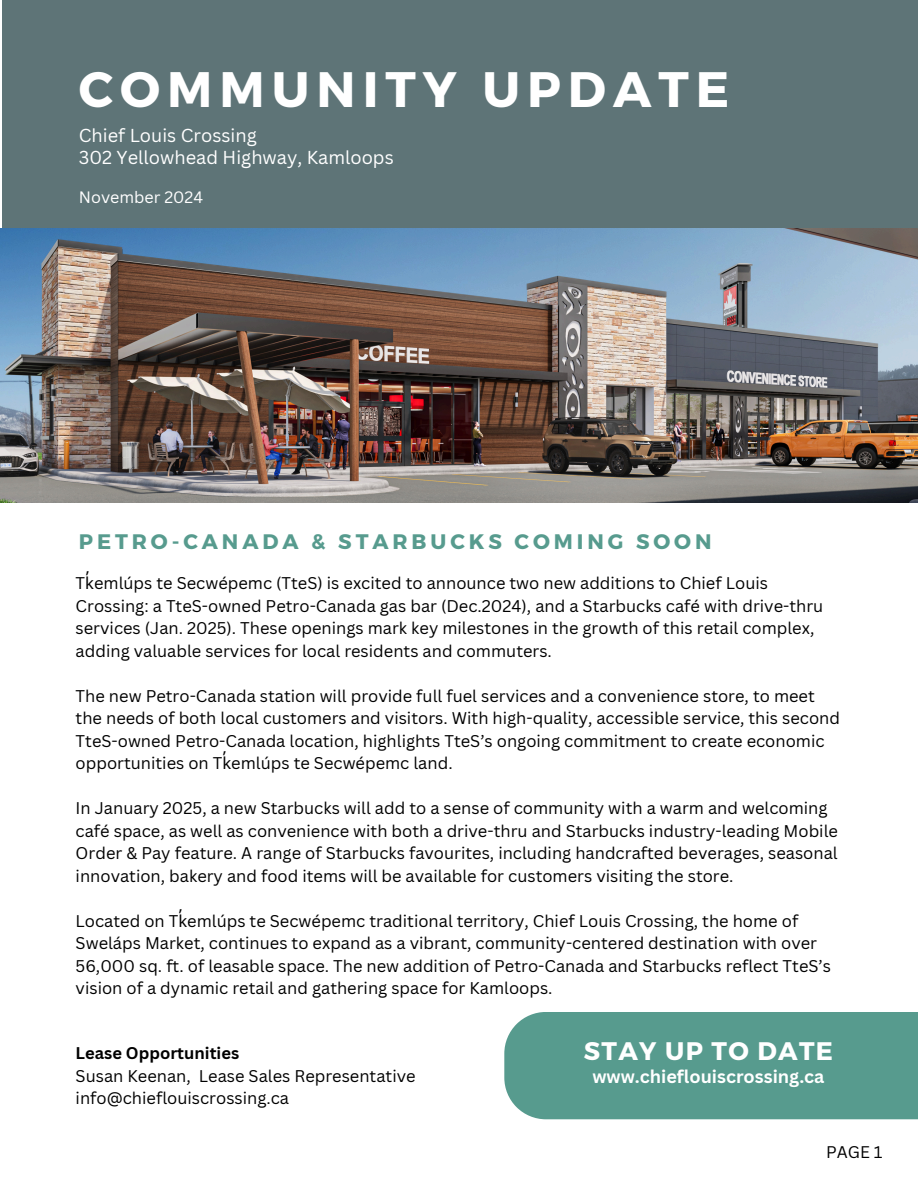
<style>
.page{position:relative;width:918px;height:1188px;background:#fff}
.page>*{position:absolute;margin:0;border:0;box-sizing:border-box;transform-origin:0 0}
.t1{font:700 49.8px "Montserrat";letter-spacing:.14em;color:#fff}
.t2{font:700 25.35px "Montserrat";letter-spacing:.055em;color:#fff}
.t3{font:700 21px "Montserrat";letter-spacing:.185em;color:#579b8e}
.t4{font:18.3px/22.4px "Canva Sans";color:#fff}
.t5{font:700 18px "Canva Sans";color:#fff}
.t6{font:16.5px/22.5px "Canva Sans";color:#000}
.t7{font:16.35px "Canva Sans";color:#000}
.t8{font:16.05px "Canva Sans";color:#fff}
.s1{font-family:"Noto Sans"}
.s2{font-weight:700}
</style>
<div class="page">
<div style="left:3px;top:0;width:915px;height:250px;background:#5e7477"></div>
<img style="left:0;top:228px;width:918px;height:275px">
<div style="left:504px;top:1012px;width:414px;height:107px;background:#579b8e"></div>
<p class="t1" style="left:79px;top:57px;width:652px">COMMUNITY UPDATE</p>
<h3 class="t4" style="left:79px;top:124px;width:316px">Chief Louis Crossing<br>302 Yellowhead Highway, Kamloops</h3>
<h6 class="t8" style="left:79px;top:186px;width:126px">November 2024</h6>
<h6 class="t3" style="left:79px;top:528px;width:634px">PETRO-CANADA &amp; STARBUCKS COMING SOON</h6>
<h6 class="t6" style="left:76px;top:571px;width:749px">T<span class="s1">k̓</span>emlúps te Secwépemc (TteS) is excited to announce two new additions to Chief Louis Crossing: a TteS-owned Petro-Canada gas bar (Dec.2024), and a Starbucks café with drive-thru services (Jan. 2025). These openings mark key milestones in the growth of this retail complex, adding valuable services for local residents and commuters.</h6>
<h6 class="t6" style="left:76px;top:684px;width:766px">The new Petro-Canada station will provide full fuel services and a convenience store, to meet the needs of both local customers and visitors. With high-quality, accessible service, this second TteS-owned Petro-Canada location, highlights TteS’s ongoing commitment to create economic opportunities on T<span class="s1">k̓</span>emlúps te Secwépemc land.</h6>
<h6 class="t6" style="left:76px;top:796px;width:764px">In January 2025, a new Starbucks will add to a sense of community with a warm and welcoming café space, as well as convenience with both a drive-thru and Starbucks industry-leading Mobile Order &amp; Pay feature. A range of Starbucks favourites, including handcrafted beverages, seasonal innovation, bakery and food items will be available for customers visiting the store.</h6>
<h2 class="t6" style="left:76px;top:909px;width:757px">Located on T<span class="s1">k̓</span>emlúps te Secwépemc traditional territory, Chief Louis Crossing, the home of Sweláps Market, continues to expand as a vibrant, community-centered destination with over 56,000 sq. ft. of leasable space. The new addition of Petro-Canada and Starbucks reflect TteS’s vision of a dynamic retail and gathering space for Kamloops.</h2>
<h4 class="t6" style="left:76px;top:1042px;width:341px"><span class="s2">Lease Opportunities<br></span>Susan Keenan, Lease Sales Representative info@chieflouiscrossing.ca</h4>
<h1 class="t2" style="left:584px;top:1034px;width:251px">STAY UP TO DATE</h1>
<h6 class="t5" style="left:592px;top:1064px;width:234px">www.chieflouiscrossing.ca</h6>
<h5 class="t7" style="left:826px;top:1141px;width:58px">PAGE 1</h5>
</div>
